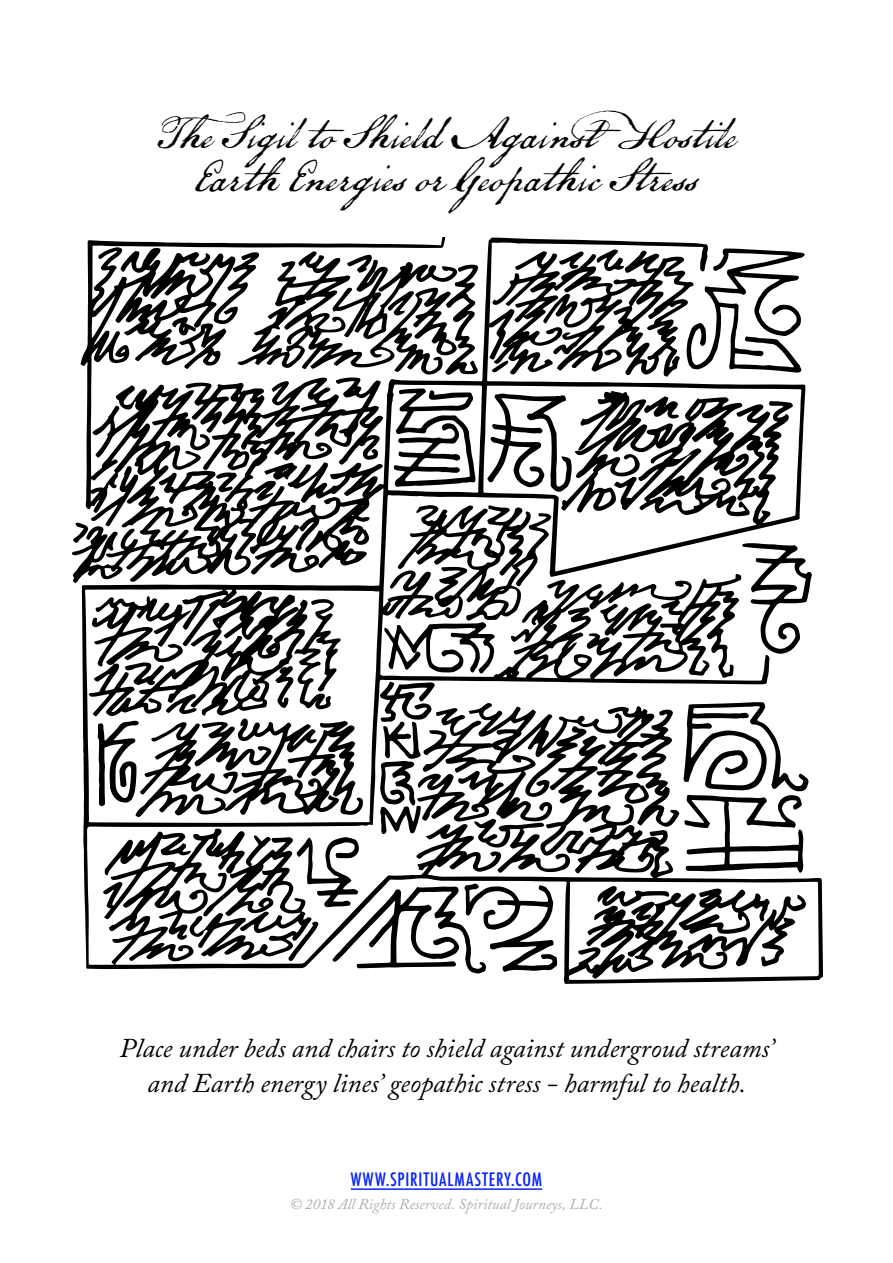
<style>
.page{position:relative;width:893px;height:1263px;background:#fff}
.page>*{position:absolute;margin:0;border:0;box-sizing:border-box;transform-origin:0 0}
.t1{font:45px/43.5px "P22 Declaration Alternate";letter-spacing:.03em;color:#000;text-align:center}
.t2{font:italic 27px/34.5px "Adobe Caslon Pro";color:#000;text-align:center}
.t3{font:500 condensed 18px "Futura";letter-spacing:.05em;color:#0923fb}
.t4{font:italic 15px "Adobe Caslon Pro";letter-spacing:.005em;color:#aeaeae}
</style>
<div class="page">
<hr style="left:351px;top:1188px;width:191px;height:2px;background:#0923fb">
<svg style="left:72px;top:238px;width:751px;height:746px"></svg>
<svg style="left:171px;top:317px;width:25px;height:19px"></svg>
<svg style="left:214px;top:251px;width:264px;height:124px"></svg>
<svg style="left:492px;top:249px;width:313px;height:128px"></svg>
<svg style="left:73px;top:388px;width:739px;height:585px"></svg>
<h1 class="t1" style="left:157px;top:117px;width:580px">The Sigil to Shield AgainstHostile<br>Earth Energies or Geopathic Stress</h1>
<p class="t2" style="left:120px;top:1031px;width:656px">Place under beds and chairs to shield against undergroud streams’ and Earth energy lines’ geopathic stress - harmful to health.</p>
<p class="t3" style="left:351px;top:1168px;width:193px">WWW.SPIRITUALMASTERY.COM</p>
<p class="t4" style="left:290px;top:1195px;width:314px">© 2018 All Rights Reserved. Spiritual Journeys, LLC.</p>
</div>
